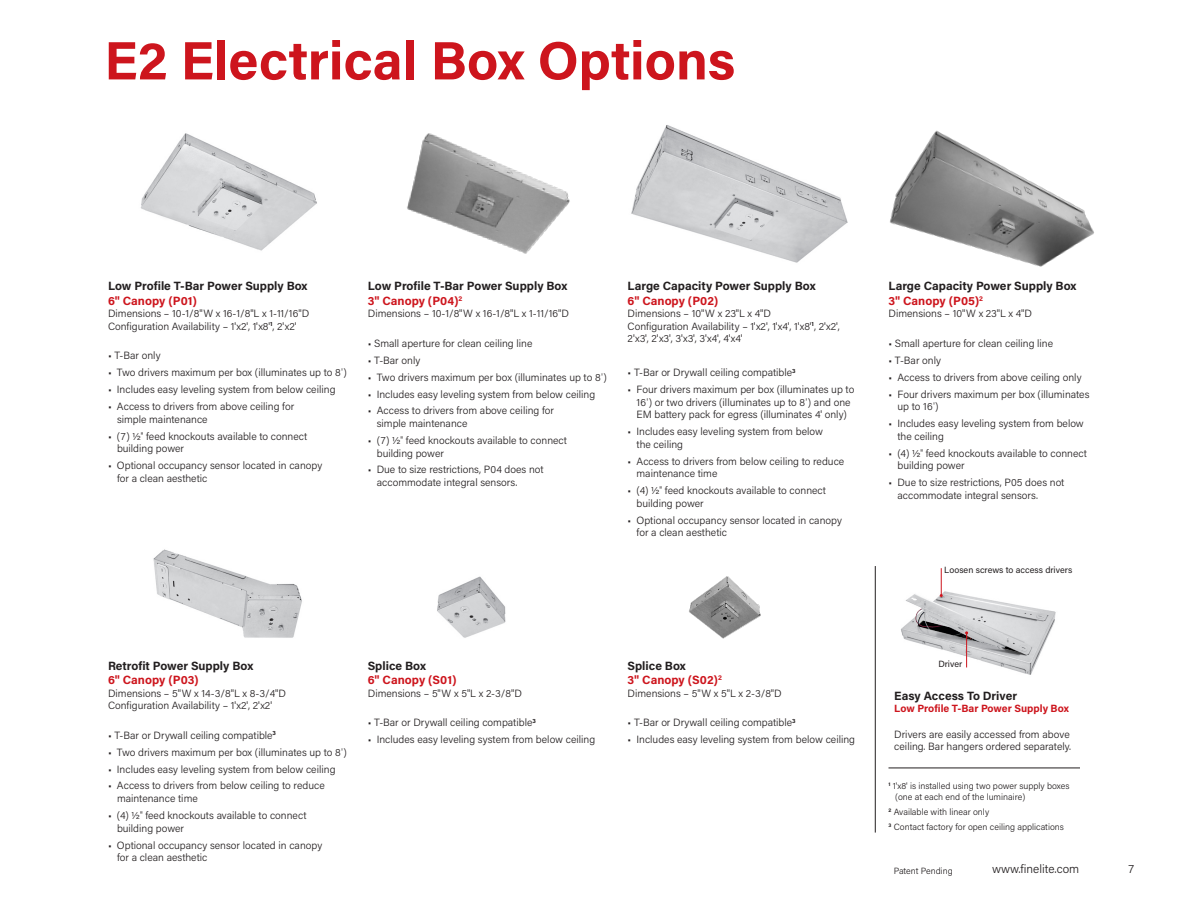
<style>
.page{position:relative;width:1188px;height:918px;background:#fff}
.page>*{position:absolute;margin:0;border:0;box-sizing:border-box;transform-origin:0 0}
._24_PT_Display{font:700 54px "Acumin Pro";color:#cd151d}
._10_PT_Copy{font:700 12px "Acumin Pro";color:#231f20}
._10_PT_Copy-2{font:700 12px "Acumin Pro";color:#cd151d}
.t1{font:300 12px "Acumin Pro";color:#231f20}
._10_PT_Copy-3{font:300 10.5px/12.6px "Acumin Pro";color:#231f20}
.t2{font:700 10.5px "Acumin Pro";color:#cd151d}
._10_PT_Copy-4{font:300 9px/10.8px "Acumin Pro";color:#231f20}
.t3{font:9px "Acumin Pro";color:#231f20}
.s1{font-family:"Helvetica";font-weight:400;font-stretch:condensed}
</style>
<div class="page">
<img style="left:1046px;top:610px;width:10px;height:31px">
<img style="left:901px;top:591px;width:145px;height:84px">
<img style="left:437px;top:576px;width:69px;height:62px">
<img style="left:689px;top:576px;width:72px;height:63px">
<img style="left:631px;top:125px;width:217px;height:138px">
<img style="left:890px;top:130px;width:204px;height:137px">
<img style="left:141px;top:133px;width:176px;height:118px">
<img style="left:407px;top:133px;width:163px;height:121px">
<img style="left:153px;top:549px;width:149px;height:89px">
<hr style="left:966px;top:633px;width:1px;height:34px;background:#cd151d">
<svg style="left:940px;top:568px;width:3px;height:29px"></svg>
<hr style="left:875px;top:566px;width:1px;height:267px;background:#231f20">
<hr style="left:889px;top:768px;width:191px;height:1px;background:#231f20">
<p class="_24_PT_Display" style="left:104px;top:23px;width:633px">E2 Electrical Box Options</p>
<p class="_10_PT_Copy" style="left:108px;top:278px;width:201px">Low Profile T-Bar Power Supply Box</p>
<p class="_10_PT_Copy-2" style="left:108px;top:292px;width:91px">6" Canopy (P01)</p>
<p class="_10_PT_Copy-3" style="left:108px;top:307px;width:203px">Dimensions – 10-1/8"W x 16-1/8"L x 1-11/16"D</p>
<p class="_10_PT_Copy-3" style="left:108px;top:319px;width:190px">Configuration Availability – 1'x2', 1'x8'<sup>1</sup>, 2'x2'</p>
<p class="_10_PT_Copy-3" style="left:108px;top:349px;width:54px">• T-Bar only</p>
<p class="_10_PT_Copy-3" style="left:108px;top:366px;width:240px">• Two drivers maximum per box (illuminates up to 8<span class="s1">'</span>)</p>
<p class="_10_PT_Copy-3" style="left:108px;top:383px;width:229px">• Includes easy leveling system from below ceiling</p>
<p class="_10_PT_Copy-3" style="left:117px;top:400px;width:179px;text-indent:-9px">• Access to drivers from above ceiling for simple maintenance</p>
<p class="_10_PT_Copy-3" style="left:117px;top:429px;width:192px;text-indent:-9px">• (7) ½<span class="s1">"</span> feed knockouts available to connect building power</p>
<p class="_10_PT_Copy-3" style="left:117px;top:459px;width:207px;text-indent:-9px">• Optional occupancy sensor located in canopy for a clean aesthetic</p>
<p class="_10_PT_Copy" style="left:368px;top:278px;width:201px">Low Profile T-Bar Power Supply Box</p>
<p class="_10_PT_Copy-2" style="left:368px;top:292px;width:96px">3" Canopy (P04)<sup>2</sup></p>
<p class="_10_PT_Copy-3" style="left:368px;top:307px;width:203px">Dimensions – 10-1/8"W x 16-1/8"L x 1-11/16"D</p>
<p class="_10_PT_Copy-3" style="left:368px;top:336px;width:166px">• Small aperture for clean ceiling line</p>
<p class="_10_PT_Copy-3" style="left:368px;top:353px;width:54px">• T-Bar only</p>
<p class="_10_PT_Copy-3" style="left:368px;top:370px;width:240px">• Two drivers maximum per box (illuminates up to 8<span class="s1">'</span>)</p>
<p class="_10_PT_Copy-3" style="left:368px;top:387px;width:229px">• Includes easy leveling system from below ceiling</p>
<p class="_10_PT_Copy-3" style="left:377px;top:404px;width:179px;text-indent:-9px">• Access to drivers from above ceiling for simple maintenance</p>
<p class="_10_PT_Copy-3" style="left:377px;top:434px;width:192px;text-indent:-9px">• (7) ½<span class="s1">"</span> feed knockouts available to connect building power</p>
<p class="_10_PT_Copy-3" style="left:377px;top:463px;width:169px;text-indent:-9px">• Due to size restrictions, P04 does not accommodate integral sensors.</p>
<p class="_10_PT_Copy" style="left:628px;top:278px;width:190px">Large Capacity Power Supply Box</p>
<p class="_10_PT_Copy-2" style="left:628px;top:292px;width:92px">6" Canopy (P02)</p>
<p class="_10_PT_Copy-3" style="left:628px;top:307px;width:145px">Dimensions – 10"W x 23"L x 4"D</p>
<p class="_10_PT_Copy-3" style="left:628px;top:319px;width:214px">Configuration Availability – 1'x2', 1'x4', 1'x8'<sup>1</sup>, 2'x2',<br>2'x3', 2'x3', 3'x3', 3'x4', 4'x4'</p>
<p class="_10_PT_Copy-3" style="left:628px;top:366px;width:170px">• T-Bar or Drywall ceiling compatible<sup>3</sup></p>
<p class="_10_PT_Copy-3" style="left:628px;top:383px;width:228px;text-align:center">• Four drivers maximum per box (illuminates up to<br>16<span class="s1">'</span>) or two drivers (illuminates up to 8<span class="s1">'</span>) and one<br>EM battery pack for egress (illuminates 4' only)</p>
<p class="_10_PT_Copy-3" style="left:637px;top:425px;width:188px;text-indent:-9px">• Includes easy leveling system from below the ceiling</p>
<p class="_10_PT_Copy-3" style="left:637px;top:454px;width:209px;text-indent:-9px">• Access to drivers from below ceiling to reduce maintenance time</p>
<p class="_10_PT_Copy-3" style="left:637px;top:484px;width:191px;text-indent:-9px">• (4) ½<span class="s1">"</span> feed knockouts available to connect building power</p>
<p class="_10_PT_Copy-3" style="left:637px;top:514px;width:207px;text-indent:-9px">• Optional occupancy sensor located in canopy for a clean aesthetic</p>
<p class="_10_PT_Copy" style="left:889px;top:278px;width:190px">Large Capacity Power Supply Box</p>
<p class="_10_PT_Copy-2" style="left:889px;top:292px;width:96px">3" Canopy (P05)<sup>2</sup></p>
<p class="_10_PT_Copy-3" style="left:889px;top:307px;width:145px">Dimensions – 10"W x 23"L x 4"D</p>
<p class="_10_PT_Copy-3" style="left:889px;top:336px;width:166px">• Small aperture for clean ceiling line</p>
<p class="_10_PT_Copy-3" style="left:889px;top:353px;width:54px">• T-Bar only</p>
<p class="_10_PT_Copy-3" style="left:889px;top:370px;width:195px">• Access to drivers from above ceiling only</p>
<p class="_10_PT_Copy-3" style="left:898px;top:387px;width:194px;text-indent:-9px">• Four drivers maximum per box (illuminates up to 16<span class="s1">'</span>)</p>
<p class="_10_PT_Copy-3" style="left:898px;top:417px;width:188px;text-indent:-9px">• Includes easy leveling system from below the ceiling</p>
<p class="_10_PT_Copy-3" style="left:898px;top:446px;width:191px;text-indent:-9px">• (4) ½<span class="s1">"</span> feed knockouts available to connect building power</p>
<p class="_10_PT_Copy-3" style="left:898px;top:476px;width:168px;text-indent:-9px">• Due to size restrictions, P05 does not accommodate integral sensors.</p>
<p class="t3" style="left:944px;top:563px;width:130px">Loosen screws to access drivers</p>
<p class="_10_PT_Copy" style="left:108px;top:657px;width:147px">Retrofit Power Supply Box</p>
<p class="_10_PT_Copy-2" style="left:108px;top:671px;width:92px">6" Canopy (P03)</p>
<p class="_10_PT_Copy-3" style="left:108px;top:686px;width:179px">Dimensions – 5"W x 14-3/8"L x 8-3/4"D</p>
<p class="_10_PT_Copy-3" style="left:108px;top:699px;width:166px">Configuration Availability – 1'x2', 2'x2'</p>
<p class="_10_PT_Copy-3" style="left:108px;top:728px;width:170px">• T-Bar or Drywall ceiling compatible<sup>3</sup></p>
<p class="_10_PT_Copy-3" style="left:108px;top:745px;width:240px">• Two drivers maximum per box (illuminates up to 8<span class="s1">'</span>)</p>
<p class="_10_PT_Copy-3" style="left:108px;top:762px;width:229px">• Includes easy leveling system from below ceiling</p>
<p class="_10_PT_Copy-3" style="left:117px;top:779px;width:209px;text-indent:-9px">• Access to drivers from below ceiling to reduce maintenance time</p>
<p class="_10_PT_Copy-3" style="left:117px;top:809px;width:191px;text-indent:-9px">• (4) ½<span class="s1">"</span> feed knockouts available to connect building power</p>
<p class="_10_PT_Copy-3" style="left:117px;top:838px;width:207px;text-indent:-9px">• Optional occupancy sensor located in canopy for a clean aesthetic</p>
<p class="_10_PT_Copy" style="left:368px;top:657px;width:60px">Splice Box</p>
<p class="_10_PT_Copy-2" style="left:368px;top:671px;width:90px">6" Canopy (S01)</p>
<p class="_10_PT_Copy-3" style="left:368px;top:686px;width:156px">Dimensions – 5"W x 5"L x 2-3/8"D</p>
<p class="_10_PT_Copy-3" style="left:368px;top:716px;width:170px">• T-Bar or Drywall ceiling compatible<sup>3</sup></p>
<p class="_10_PT_Copy-3" style="left:368px;top:733px;width:229px">• Includes easy leveling system from below ceiling</p>
<p class="_10_PT_Copy" style="left:628px;top:657px;width:60px">Splice Box</p>
<p class="_10_PT_Copy-2" style="left:628px;top:671px;width:96px">3" Canopy (S02)<sup>2</sup></p>
<p class="_10_PT_Copy-3" style="left:628px;top:686px;width:156px">Dimensions – 5"W x 5"L x 2-3/8"D</p>
<p class="_10_PT_Copy-3" style="left:628px;top:716px;width:170px">• T-Bar or Drywall ceiling compatible<sup>3</sup></p>
<p class="_10_PT_Copy-3" style="left:628px;top:733px;width:229px">• Includes easy leveling system from below ceiling</p>
<p class="t3" style="left:938px;top:658px;width:25px">Driver</p>
<p class="_10_PT_Copy" style="left:894px;top:687px;width:124px">Easy Access To Driver</p>
<p class="t2" style="left:894px;top:701px;width:176px">Low Profile T-Bar Power Supply Box</p>
<p class="_10_PT_Copy-3" style="left:894px;top:727px;width:178px">Drivers are easily accessed from above ceiling. Bar hangers ordered separately.</p>
<p class="_10_PT_Copy-4" style="left:895px;top:780px;width:176px;text-indent:-7px"><sup>1</sup> 1'x8' is installed using two power supply boxes (one at each end of the luminaire)</p>
<p class="_10_PT_Copy-4" style="left:889px;top:806px;width:102px"><sup>2</sup> Available with linear only</p>
<p class="_10_PT_Copy-4" style="left:889px;top:822px;width:177px"><sup>3</sup> Contact factory for open ceiling applications</p>
<p class="_10_PT_Copy-4" style="left:894px;top:865px;width:61px">Patent Pending</p>
<p class="t1" style="left:992px;top:860px;width:89px">www.finelite.com</p>
<p class="t1" style="left:1128px;top:860px;width:7px">7</p>
</div>
